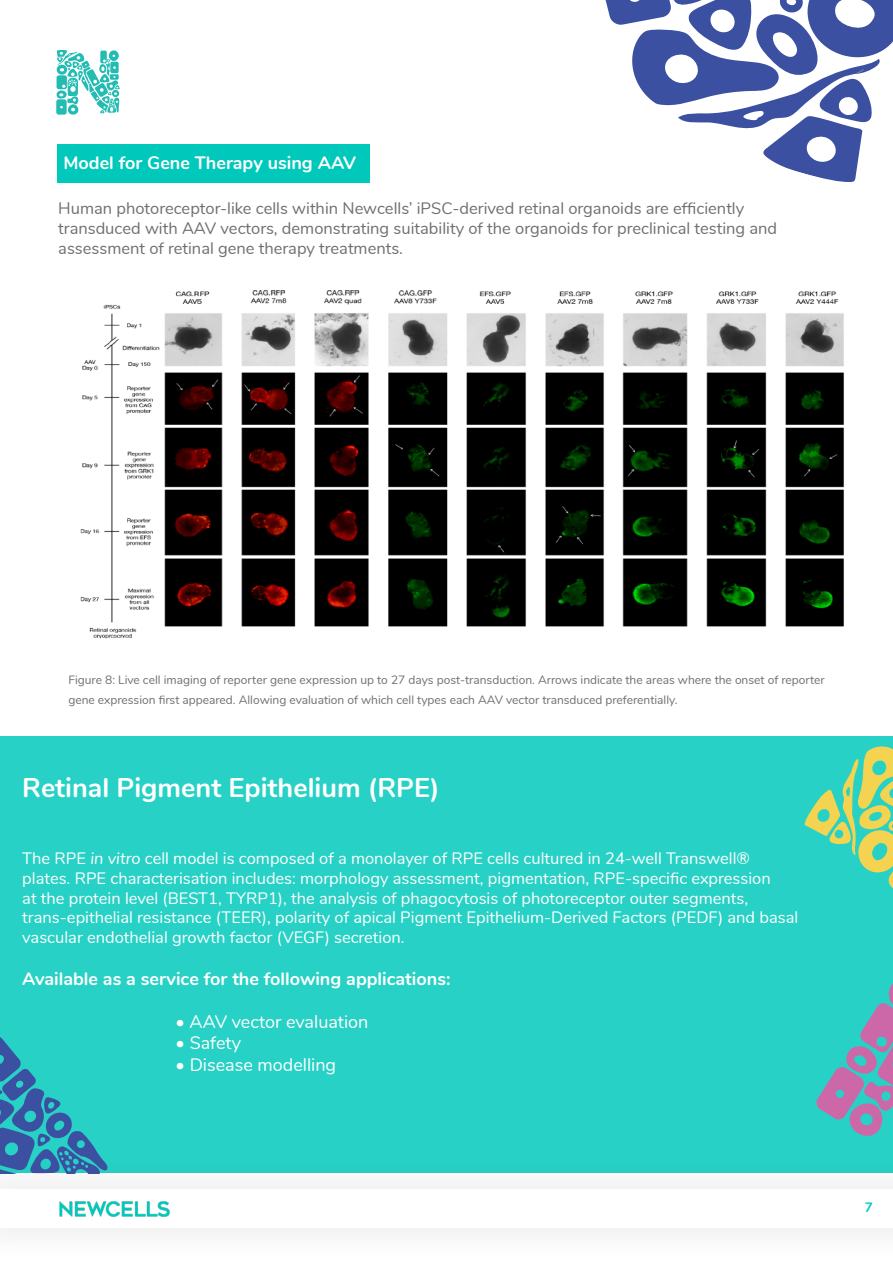
<style>
.page{position:relative;width:893px;height:1263px;background:#fff}
.page>*{position:absolute;margin:0;border:0;box-sizing:border-box;transform-origin:0 0}
.t1{font:700 27px "Nunito";color:#fff}
.t2{font:700 18px "Nunito";color:#fff}
.t3{font:18px "Nunito";color:#fff}
.t4{font:16.5px/19.8px "Nunito";color:#fff}
.t5{font:16.5px "Nunito";color:#706f6f}
.t6{font:700 13.5px "Nunito";color:#00c9bb}
.t7{font:12px/19.8px "Nunito";color:#706f6f}
.s1{font-style:italic}
</style>
<div class="page">
<div style="left:0;top:737px;width:893px;height:436px;background:#27d1c5"></div>
<div style="left:57px;top:145px;width:312px;height:38px;background:#00c9bb"></div>
<div style="left:0;top:1153px;width:893px;height:110px;background:#231f20;opacity:.06"></div>
<div style="left:0;top:1189px;width:893px;height:38px;background:#fff"></div>
<svg style="left:1px;top:1038px;width:110px;height:135px"></svg>
<img style="left:80px;top:290px;width:764px;height:349px">
<img style="left:59px;top:1201px;width:111px;height:16px">
<svg style="left:816px;top:983px;width:77px;height:153px"></svg>
<svg style="left:802px;top:736px;width:91px;height:152px"></svg>
<svg style="left:605px;top:0;width:288px;height:182px"></svg>
<svg style="left:56px;top:50px;width:64px;height:65px"></svg>
<p class="t2" style="left:63px;top:150px;width:294px">Model for Gene Therapy using AAV</p>
<p class="t5" style="left:58px;top:196px;width:687px">Human photoreceptor-like cells within Newcells’ iPSC-derived retinal organoids are efficiently</p>
<p class="t5" style="left:58px;top:216px;width:720px">transduced with AAV vectors, demonstrating suitability of the organoids for preclinical testing and</p>
<p class="t5" style="left:58px;top:236px;width:346px">assessment of retinal gene therapy treatments.</p>
<p class="t7" style="left:68px;top:670px;width:758px">Figure 8: Live cell imaging of reporter gene expression up to 27 days post-transduction. Arrows indicate the areas where the onset of reporter gene expression first appeared. Allowing evaluation of which cell types each AAV vector transduced preferentially.</p>
<p class="t1" style="left:22px;top:768px;width:419px">Retinal Pigment Epithelium (RPE)</p>
<p class="t4" style="left:22px;top:847px;width:777px">The RPE <span class="s1">in vitro</span> cell model is composed of a monolayer of RPE cells cultured in 24-well Transwell® plates. RPE characterisation includes: morphology assessment, pigmentation, RPE-specific expression<br>at the protein level (BEST1, TYRP1), the analysis of phagocytosis of photoreceptor outer segments, trans-epithelial resistance (TEER), polarity of apical Pigment Epithelium-Derived Factors (PEDF) and basal vascular endothelial growth factor (VEGF) secretion.</p>
<p class="t2" style="left:22px;top:965px;width:430px">Available as a service for the following applications:</p>
<p class="t3" style="left:176px;top:1008px;width:194px">• AAV vector evaluation</p>
<p class="t3" style="left:176px;top:1030px;width:67px">• Safety</p>
<p class="t3" style="left:176px;top:1051px;width:162px">• Disease modelling</p>
<p class="t6" style="left:865px;top:1197px;width:10px">7</p>
</div>
